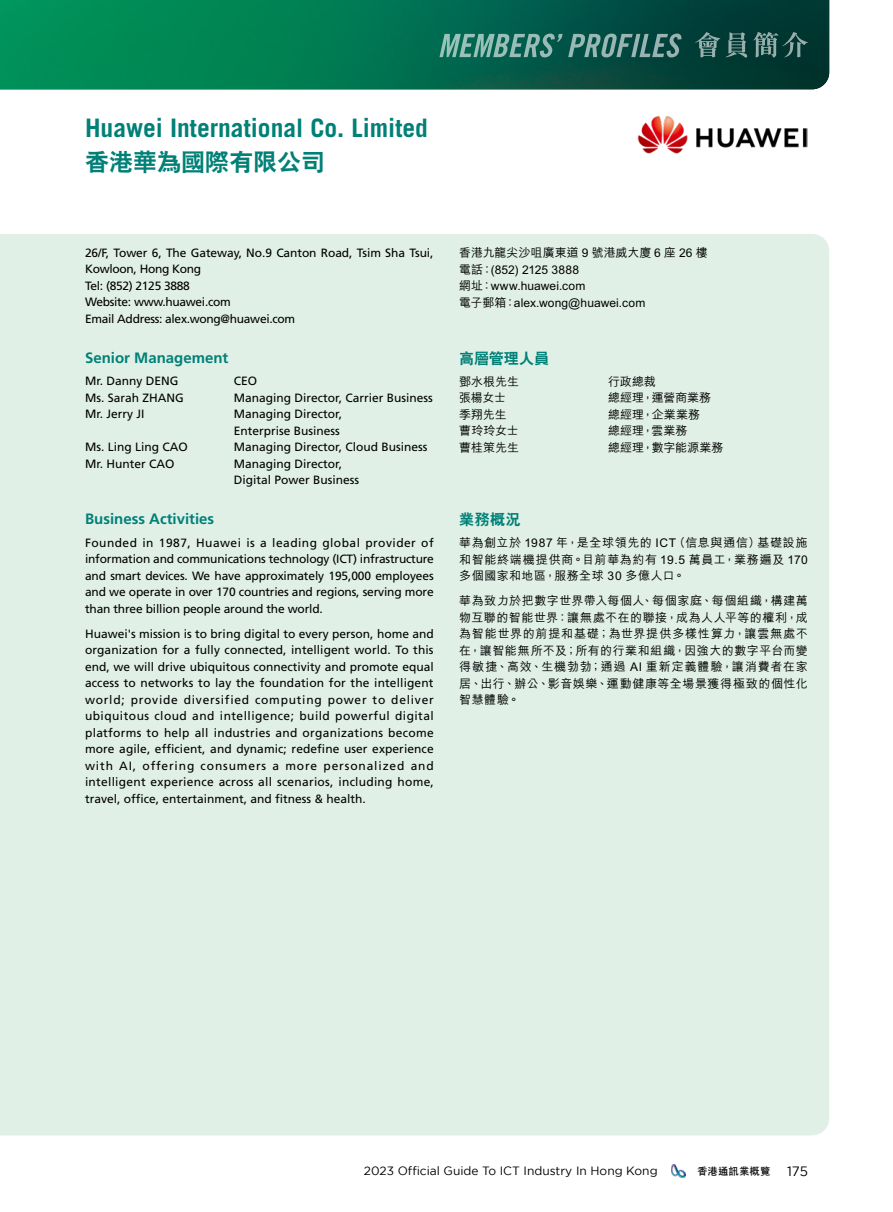
<style>
.page{position:relative;width:893px;height:1212px;background:#fff}
.page>*{position:absolute;margin:0;border:0;box-sizing:border-box;transform-origin:0 0}
.t1{font:700 25.5px "Trade Gothic";color:#008077}
.t2{font:800 24px "C Hei 2 HK";color:#008077}
.t3{font:700 15px "Frutiger";color:#008077}
.t4{font:800 15px "C Hei 2 HK";letter-spacing:.01em;color:#008077}
.t5{font:12px/16.5px "Frutiger";color:#000;text-align:justify}
.t6{font:500 12px/16.5px "M Hei HK";letter-spacing:.015em;color:#000;text-align:justify}
.t7{font:12px "Frutiger";letter-spacing:-.025em;color:#000}
.t8{font:12px "Gotham";color:#000}
.t9{font:500 12px "M Hei HK";letter-spacing:-.005em;color:#000}
.t10{font:700 10.5px "C Hei 2 HK";color:#000}
.s1{font-family:"Gotham";font-weight:400;font-size:13.5px}
</style>
<div class="page">
<div style="left:0;top:234px;width:829px;height:901px;background:#e0f0e7"></div>
<img style="left:0;top:0;width:829px;height:89px">
<svg style="left:695px;top:32px;width:52px;height:26px"></svg>
<svg style="left:753px;top:32px;width:55px;height:26px"></svg>
<svg style="left:439px;top:34px;width:243px;height:23px;background:#48837a"></svg>
<img style="left:638px;top:115px;width:170px;height:39px">
<img style="left:671px;top:1164px;width:15px;height:14px">
<p class="t1" style="left:85px;top:112px;width:344px">Huawei International Co. Limited</p>
<p class="t2" style="left:85px;top:146px;width:241px">香港華為國際有限公司</p>
<p class="t5" style="left:85px;top:244px;width:350px">26/F, Tower 6, The Gateway, No.9 Canton Road, Tsim Sha Tsui,<br>Kowloon, Hong Kong</p>
<p class="t7" style="left:85px;top:279px;width:106px">Tel: (852) 2125 3888</p>
<p class="t7" style="left:85px;top:295px;width:147px">Website: www.huawei.com</p>
<p class="t7" style="left:85px;top:312px;width:212px">Email Address: alex.wong@huawei.com</p>
<p class="t3" style="left:85px;top:349px;width:145px">Senior Management</p>
<p class="t5" style="left:85px;top:373px;width:95px">Mr. Danny DENG</p>
<p class="t5" style="left:234px;top:373px;width:25px">CEO</p>
<p class="t5" style="left:85px;top:389px;width:100px">Ms. Sarah ZHANG</p>
<p class="t5" style="left:234px;top:389px;width:200px">Managing Director, Carrier Business</p>
<p class="t5" style="left:85px;top:406px;width:61px">Mr. Jerry JI</p>
<p class="t5" style="left:234px;top:406px;width:110px">Managing Director,</p>
<p class="t5" style="left:234px;top:422px;width:108px">Enterprise Business</p>
<p class="t5" style="left:85px;top:439px;width:104px">Ms. Ling Ling CAO</p>
<p class="t5" style="left:234px;top:439px;width:195px">Managing Director, Cloud Business</p>
<p class="t5" style="left:85px;top:455px;width:91px">Mr. Hunter CAO</p>
<p class="t5" style="left:234px;top:455px;width:110px">Managing Director,</p>
<p class="t5" style="left:234px;top:472px;width:127px">Digital Power Business</p>
<p class="t3" style="left:85px;top:510px;width:131px">Business Activities</p>
<p class="t5" style="left:85px;top:534px;width:350px">Founded in 1987, Huawei is a leading global provider of information and communications technology (ICT) infrastructure and smart devices. We have approximately 195,000 employees and we operate in over 170 countries and regions, serving more than three billion people around the world.</p>
<p class="t5" style="left:85px;top:625px;width:350px">Huawei's mission is to bring digital to every person, home and organization for a fully connected, intelligent world. To this end, we will drive ubiquitous connectivity and promote equal access to networks to lay the foundation for the intelligent world; provide diversified computing power to deliver ubiquitous cloud and intelligence; build powerful digital platforms to help all industries and organizations become more agile, efficient, and dynamic; redefine user experience with AI, offering consumers a more personalized and intelligent experience across all scenarios, including home, travel, office, entertainment, and fitness &amp; health.</p>
<p class="t6" style="left:459px;top:244px;width:250px">香港九龍尖沙咀廣東道 9 號港威大廈 6 座 26 樓</p>
<p class="t6" style="left:459px;top:260px;width:121px">電話：(852) 2125 3888</p>
<p class="t6" style="left:459px;top:277px;width:128px">網址：www.huawei.com</p>
<p class="t6" style="left:459px;top:293px;width:188px">電子郵箱：alex.wong@huawei.com</p>
<p class="t4" style="left:459px;top:348px;width:91px">高層管理人員</p>
<p class="t6" style="left:459px;top:372px;width:61px">鄧水根先生</p>
<p class="t6" style="left:608px;top:372px;width:49px">行政總裁</p>
<p class="t6" style="left:459px;top:389px;width:48px">張楊女士</p>
<p class="t9" style="left:608px;top:389px;width:105px">總經理，運營商業務</p>
<p class="t6" style="left:459px;top:405px;width:49px">季翔先生</p>
<p class="t6" style="left:608px;top:405px;width:94px">總經理，企業業務</p>
<p class="t6" style="left:459px;top:422px;width:61px">曹玲玲女士</p>
<p class="t6" style="left:608px;top:422px;width:81px">總經理，雲業務</p>
<p class="t6" style="left:459px;top:438px;width:61px">曹桂策先生</p>
<p class="t6" style="left:608px;top:438px;width:117px">總經理，數字能源業務</p>
<p class="t4" style="left:459px;top:509px;width:63px">業務概況</p>
<p class="t6" style="left:459px;top:534px;width:350px">華為創立於 1987 年，是全球領先的 ICT（信息與通信）基礎設施和智能終端機提供商。目前華為約有 19.5 萬員工，業務遍及 170多個國家和地區，服務全球 30 多億人口。</p>
<p class="t6" style="left:459px;top:592px;width:350px">華為致力於把數字世界帶入每個人、每個家庭、每個組織，構建萬物互聯的智能世界：讓無處不在的聯接，成為人人平等的權利，成為智能世界的前提和基礎；為世界提供多樣性算力，讓雲無處不在，讓智能無所不及；所有的行業和組織，因強大的數字平台而變得敏捷、高效、生機勃勃；通過 AI 重新定義體驗，讓消費者在家居、出行、辦公、影音娛樂、運動健康等全場景獲得極致的個性化智慧體驗。</p>
<p class="t8" style="left:364px;top:1164px;width:295px">2023 Official Guide To ICT Industry In Hong Kong</p>
<p class="t10" style="left:697px;top:1163px;width:112px">香港通訊業概覽 <span class="s1">175</span></p>
</div>
